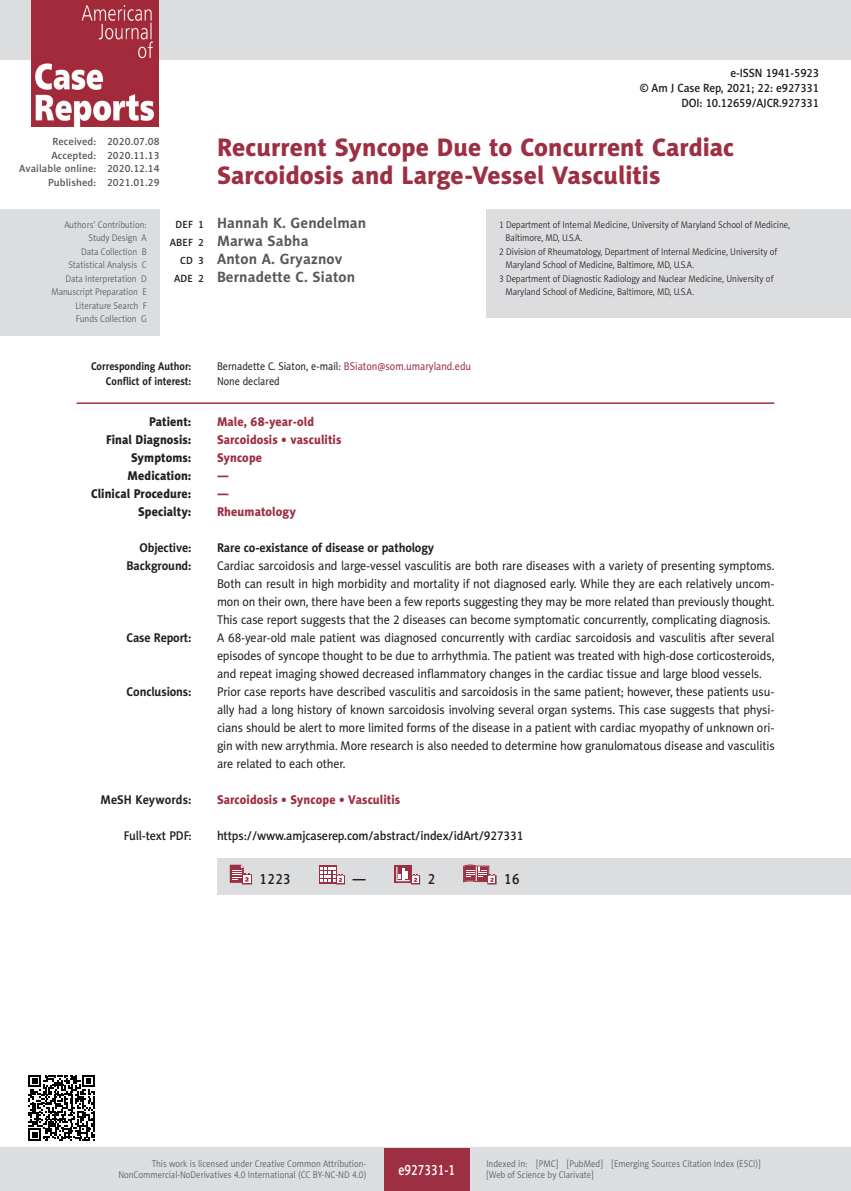
<style>
.page{position:relative;width:851px;height:1191px;background:#fff}
.page>*{position:absolute;margin:0;border:0;box-sizing:border-box;transform-origin:0 0}
.AJCR_Tytul{font:25.5px/28.5px "Naomi Sans EFN Heavy";color:#9d2f42}
.AJCR_Autorzy{font:700 15px "Naomi Sans EFN";letter-spacing:.01em;color:#57585a}
.AJCR_e-PAGINA{font:15px "Naomi Sans EFN Medium";color:#fff;scale:.8 1}
.AJCR_dane{font:15px "Naomi Sans EFN Medium";letter-spacing:.03em;color:#231f20;scale:.9 1}
.AJCR_Summary_body{font:12.75px/18px "Naomi Sans EFN";letter-spacing:-.01em;color:#231f20;text-align:justify;scale:.95 1}
.AJCR_keywords{font:12.75px "Naomi Sans EFN Heavy";letter-spacing:.005em;color:#9d2f42;scale:.95 1}
.AJCR_Summary_body-2{font:700 12.75px "Naomi Sans EFN";letter-spacing:-.01em;color:#231f20;scale:.95 1}
.AJCR_keywords-2{font:12.75px "Naomi Sans EFN Heavy";letter-spacing:.005em;color:#231f20;scale:.95 1}
.AJCR_full_text_pdf{font:12.75px "Naomi Sans EFN Medium";letter-spacing:-.01em;color:#231f20;scale:.95 1}
.AJCR_keywords-3{font:700 12.75px "Naomi Sans EFN";letter-spacing:.005em;color:#231f20;scale:.95 1}
.AJCR_full_text_pdf-2{font:12px "Naomi Sans EFN Medium";letter-spacing:-.01em;color:#231f20;scale:.95 1}
.AJCR_Adres{font:11.25px "Naomi Sans EFN";color:#231f20;scale:.9 1}
.AJCR_Adres-2{font:700 11.25px "Naomi Sans EFN";color:#231f20;scale:.9 1}
.t1{font:10.5px "Naomi Sans EFN Medium";letter-spacing:.01em;color:#57585a}
.t2{font:9.75px/11.2px "Naomi Sans EFN Light";color:#57585a;scale:.9 1}
.AJCR_Afiliacja{font:9.75px/13.5px "Naomi Sans EFN Light";color:#231f20;scale:.9 1}
.s1{font-family:"Naomi Sans EFN Medium";font-weight:400;font-size:10.5px;color:#231f20}
.s2{color:#9d2f42}
</style>
<div class="page">
<div style="left:217px;top:858px;width:633px;height:36px;background:#dcdddf"></div>
<svg style="left:230px;top:864px;width:22px;height:20px"></svg>
<div style="left:319px;top:865px;width:17px;height:18px;background:#9d2f42"></div>
<svg style="left:320px;top:866px;width:25px;height:18px"></svg>
<div style="left:394px;top:865px;width:18px;height:18px;background:#9d2f42"></div>
<svg style="left:396px;top:867px;width:24px;height:17px"></svg>
<svg style="left:463px;top:864px;width:33px;height:20px"></svg>
<hr style="left:77px;top:402px;width:697px;height:2px;background:#9d2f42">
<div style="left:0;top:210px;width:159px;height:126px;background:#dcdddf"></div>
<div style="left:486px;top:210px;width:364px;height:108px;background:#dcdddf"></div>
<svg style="left:28px;top:1075px;width:67px;height:66px"></svg>
<div style="left:0;top:0;width:850px;height:60px;background:#dcdddf"></div>
<img style="left:32px;top:0;width:127px;height:127px">
<div style="left:0;top:1148px;width:850px;height:43px;background:#dcdddf"></div>
<div style="left:384px;top:1147px;width:85px;height:43px;background:#9d2f42"></div>
<p class="AJCR_full_text_pdf-2" style="left:730px;top:66px;width:95px">e-ISSN 1941-5923</p>
<p class="AJCR_full_text_pdf-2" style="left:639px;top:81px;width:190px">© Am J Case Rep, 2021; 22: e927331</p>
<p class="AJCR_full_text_pdf-2" style="left:681px;top:96px;width:146px">DOI: 10.12659/AJCR.927331</p>
<p class="t1" style="left:52px;top:136px;width:109px">Received: 2020.07.08</p>
<p class="t1" style="left:51px;top:149px;width:110px">Accepted: 2020.11.13</p>
<p class="t1" style="left:19px;top:163px;width:142px">Available online: 2020.12.14</p>
<p class="t1" style="left:48px;top:176px;width:113px">Published: 2021.01.29</p>
<p class="t2" style="left:64px;top:219px;width:93px">Authors’ Contribution:</p>
<p class="t2" style="left:88px;top:232px;width:66px">Study Design A</p>
<p class="t2" style="left:81px;top:246px;width:74px">Data Collection B</p>
<p class="t2" style="left:68px;top:259px;width:89px">Statistical Analysis C</p>
<p class="t2" style="left:65px;top:273px;width:92px">Data Interpretation D</p>
<p class="t2" style="left:51px;top:286px;width:107px">Manuscript Preparation E</p>
<p class="t2" style="left:75px;top:300px;width:81px">Literature Search F</p>
<p class="t2" style="left:76px;top:313px;width:80px">Funds Collection G</p>
<p class="AJCR_Tytul" style="left:217px;top:132px;width:518px">Recurrent Syncope Due to Concurrent Cardiac<br>Sarcoidosis and Large-Vessel Vasculitis</p>
<p class="AJCR_Autorzy" style="left:176px;top:214px;width:192px"><span class="s1">DEF 1</span> Hannah K. Gendelman</p>
<p class="AJCR_Autorzy" style="left:170px;top:232px;width:140px"><span class="s1">ABEF 2</span> Marwa Sabha</p>
<p class="AJCR_Autorzy" style="left:180px;top:250px;width:164px"><span class="s1">CD 3</span> Anton A. Gryaznov</p>
<p class="AJCR_Autorzy" style="left:174px;top:268px;width:183px"><span class="s1">ADE 2</span> Bernadette C. Siaton</p>
<p class="AJCR_Afiliacja" style="left:505px;top:218px;width:318px;text-indent:-6px">1 Department of Internal Medicine, University of Maryland School of Medicine,<br>Baltimore, MD, U.S.A.</p>
<p class="AJCR_Afiliacja" style="left:505px;top:245px;width:303px;text-indent:-6px">2 Division of Rheumatology, Department of Internal Medicine, University of<br>Maryland School of Medicine, Baltimore, MD, U.S.A.</p>
<p class="AJCR_Afiliacja" style="left:505px;top:272px;width:299px;text-indent:-6px">3 Department of Diagnostic Radiology and Nuclear Medicine, University of<br>Maryland School of Medicine, Baltimore, MD, U.S.A.</p>
<p class="AJCR_Adres-2" style="left:91px;top:359px;width:113px">Corresponding Author:</p>
<p class="AJCR_Adres" style="left:217px;top:359px;width:284px">Bernadette C. Siaton, e-mail: <span class="s2">BSiaton@som.umaryland.edu</span></p>
<p class="AJCR_Adres-2" style="left:106px;top:375px;width:97px">Conflict of interest:</p>
<p class="AJCR_Adres" style="left:217px;top:375px;width:71px">None declared</p>
<p class="AJCR_keywords-2" style="left:149px;top:414px;width:46px">Patient:</p>
<p class="AJCR_keywords" style="left:217px;top:414px;width:104px">Male, 68-year-old</p>
<p class="AJCR_keywords-2" style="left:106px;top:432px;width:91px">Final Diagnosis:</p>
<p class="AJCR_keywords" style="left:217px;top:432px;width:132px">Sarcoidosis • vasculitis</p>
<p class="AJCR_keywords-2" style="left:131px;top:450px;width:65px">Symptoms:</p>
<p class="AJCR_keywords" style="left:217px;top:450px;width:49px">Syncope</p>
<p class="AJCR_keywords-2" style="left:128px;top:468px;width:69px">Medication:</p>
<p class="AJCR_keywords" style="left:217px;top:468px;width:14px">—</p>
<p class="AJCR_keywords-2" style="left:91px;top:486px;width:107px">Clinical Procedure:</p>
<p class="AJCR_keywords" style="left:217px;top:486px;width:14px">—</p>
<p class="AJCR_keywords-2" style="left:138px;top:504px;width:58px">Specialty:</p>
<p class="AJCR_keywords" style="left:217px;top:504px;width:85px">Rheumatology</p>
<p class="AJCR_Summary_body-2" style="left:139px;top:540px;width:56px">Objective:</p>
<p class="AJCR_Summary_body-2" style="left:217px;top:540px;width:230px">Rare co-existance of disease or pathology</p>
<p class="AJCR_Summary_body-2" style="left:126px;top:558px;width:70px">Background:</p>
<p class="AJCR_Summary_body" style="left:217px;top:557px;width:588px">Cardiac sarcoidosis and large-vessel vasculitis are both rare diseases with a variety of presenting symptoms.<br>Both can result in high morbidity and mortality if not diagnosed early. While they are each relatively uncom&shy;mon on their own, there have been a few reports suggesting they may be more related than previously thought.<br>This case report suggests that the 2 diseases can become symptomatic concurrently, complicating diagnosis.</p>
<p class="AJCR_Summary_body-2" style="left:126px;top:630px;width:70px">Case Report:</p>
<p class="AJCR_Summary_body" style="left:217px;top:629px;width:588px">A 68-year-old male patient was diagnosed concurrently with cardiac sarcoidosis and vasculitis after several episodes of syncope thought to be due to arrhythmia. The patient was treated with high-dose corticosteroids, and repeat imaging showed decreased inflammatory changes in the cardiac tissue and large blood vessels.</p>
<p class="AJCR_Summary_body-2" style="left:127px;top:684px;width:70px">Conclusions:</p>
<p class="AJCR_Summary_body" style="left:217px;top:683px;width:588px">Prior case reports have described vasculitis and sarcoidosis in the same patient; however, these patients usu&shy;ally had a long history of known sarcoidosis involving several organ systems. This case suggests that physi&shy;cians should be alert to more limited forms of the disease in a patient with cardiac myopathy of unknown ori&shy;gin with new arrythmia. More research is also needed to determine how granulomatous disease and vasculitis are related to each other.</p>
<p class="AJCR_keywords-3" style="left:100px;top:792px;width:97px">MeSH Keywords:</p>
<p class="AJCR_keywords" style="left:217px;top:792px;width:194px">Sarcoidosis • Syncope • Vasculitis</p>
<p class="AJCR_full_text_pdf" style="left:124px;top:828px;width:73px">Full-text PDF:</p>
<p class="AJCR_full_text_pdf" style="left:217px;top:828px;width:324px">https://www.amjcaserep.com/abstract/index/idArt/927331</p>
<p class="AJCR_dane" style="left:259px;top:870px;width:36px">1223</p>
<p class="AJCR_dane" style="left:352px;top:870px;width:16px">—</p>
<p class="AJCR_dane" style="left:427px;top:870px;width:10px">2</p>
<p class="AJCR_dane" style="left:504px;top:870px;width:19px">16</p>
<p class="t2" style="left:118px;top:1158px;width:277px;text-align:right">This work is licensed under Creative Common Attribution-<br>NonCommercial-NoDerivatives 4.0 International (CC BY-NC-ND 4.0)</p>
<p class="AJCR_e-PAGINA" style="left:398px;top:1160px;width:72px">e927331-1</p>
<p class="t2" style="left:486px;top:1158px;width:306px">Indexed in: [PMC] [PubMed] [Emerging Sources Citation Index (ESCI)] [Web of Science by Clarivate]</p>
</div>
